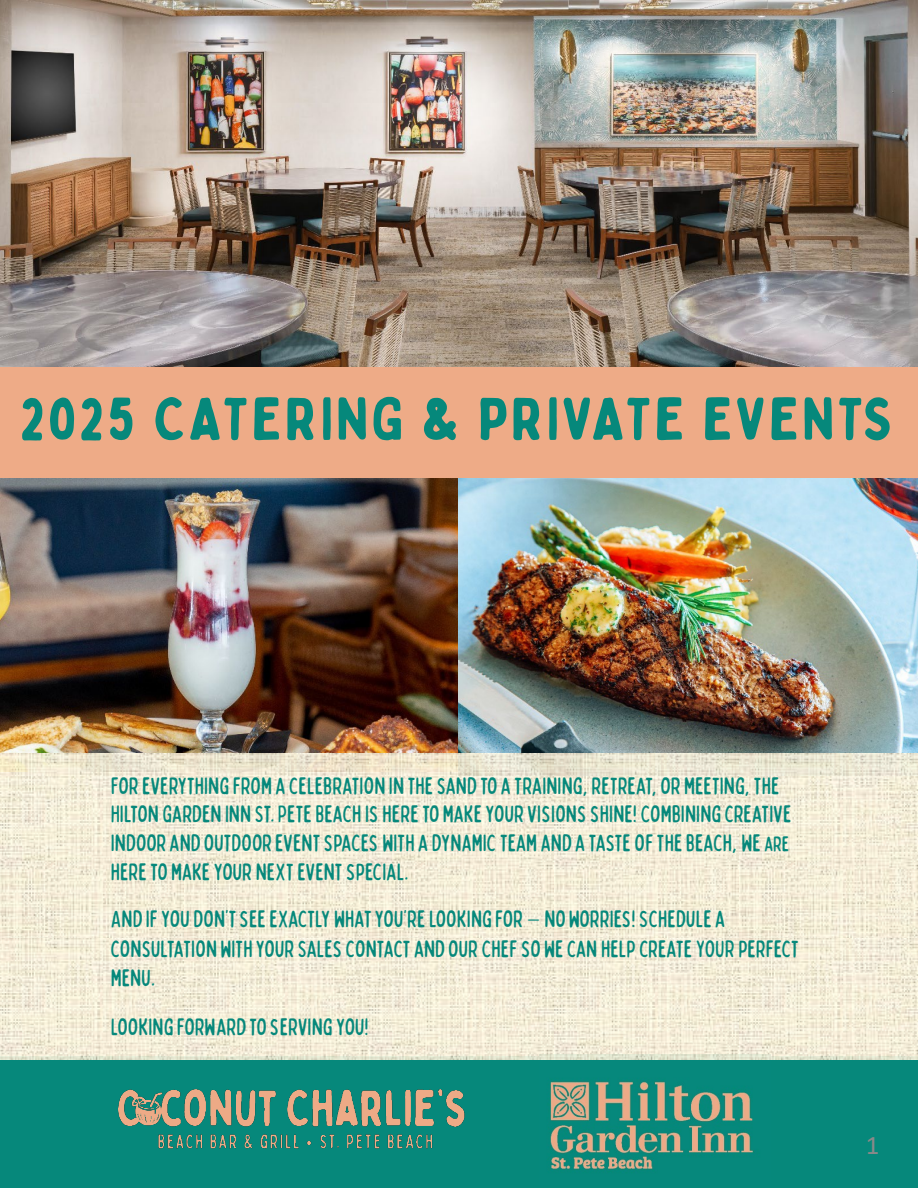
<style>
.page{position:relative;width:918px;height:1188px;background:#fff}
.page>*{position:absolute;margin:0;border:0;box-sizing:border-box;transform-origin:0 0}
.t1{font:60px "Bobby Jones Soft";letter-spacing:.05em;color:#06887b}
.t2{font:27px "Calibri";color:#898989}
.t3{font:condensed 24px/28.8px "Bobby Jones Soft";color:#06887b}
.s1{font-size:21px}
.s2{font-family:"Courier New";font-stretch:normal}
</style>
<div class="page">
<img style="left:0;top:0;width:918px;height:367px">
<div style="left:0;top:1057px;width:918px;height:131px;background:#06887b"></div>
<img style="left:0;top:478px;width:458px;height:275px">
<img style="left:458px;top:478px;width:460px;height:297px">
<div style="left:0;top:367px;width:918px;height:111px;background:#eeab87"></div>
<img style="left:118px;top:1089px;width:347px;height:60px">
<img style="left:540px;top:1059px;width:230px;height:111px">
<svg style="left:0;top:753px;width:917px;height:306px;background:#f1ebd6"></svg>
<p class="t1" style="left:20px;top:382px;width:875px">2025 CATERING &amp; PRIVATE EVENTS</p>
<p class="t3" style="left:111px;top:770px;width:682px">FOR EVERYTHING FROM A CELEBRATION IN THE SAND TO A TRAINING, RETREAT, OR MEETING, THE HILTON GARDEN INN ST. PETE BEACH IS HERE TO MAKE YOUR VISIONS SHINE! COMBINING CREATIVE INDOOR AND OUTDOOR EVENT SPACES WITH A DYNAMIC TEAM AND A TASTE OF THE BEACH, WE <span class="s1">ARE </span>HERE TO MAKE YOUR NEXT EVENT SPECIAL.</p>
<p class="t3" style="left:111px;top:903px;width:690px;line-height:29.5px">AND IF YOU DON’T SEE EXACTLY WHAT YOU’RE LOOKING FOR <span class="s2">–</span> NO WORRIES! SCHEDULE A<br>CONSULTATION WITH YOUR SALES CONTACT AND OUR CHEF SO WE CAN HELP CREATE YOUR PERFECT<br>MENU.</p>
<p class="t3" style="left:111px;top:1012px;width:259px">LOOKING FORWARD TO SERVING YOU!</p>
<p class="t2" style="left:866px;top:1127px;width:15px">1</p>
</div>
